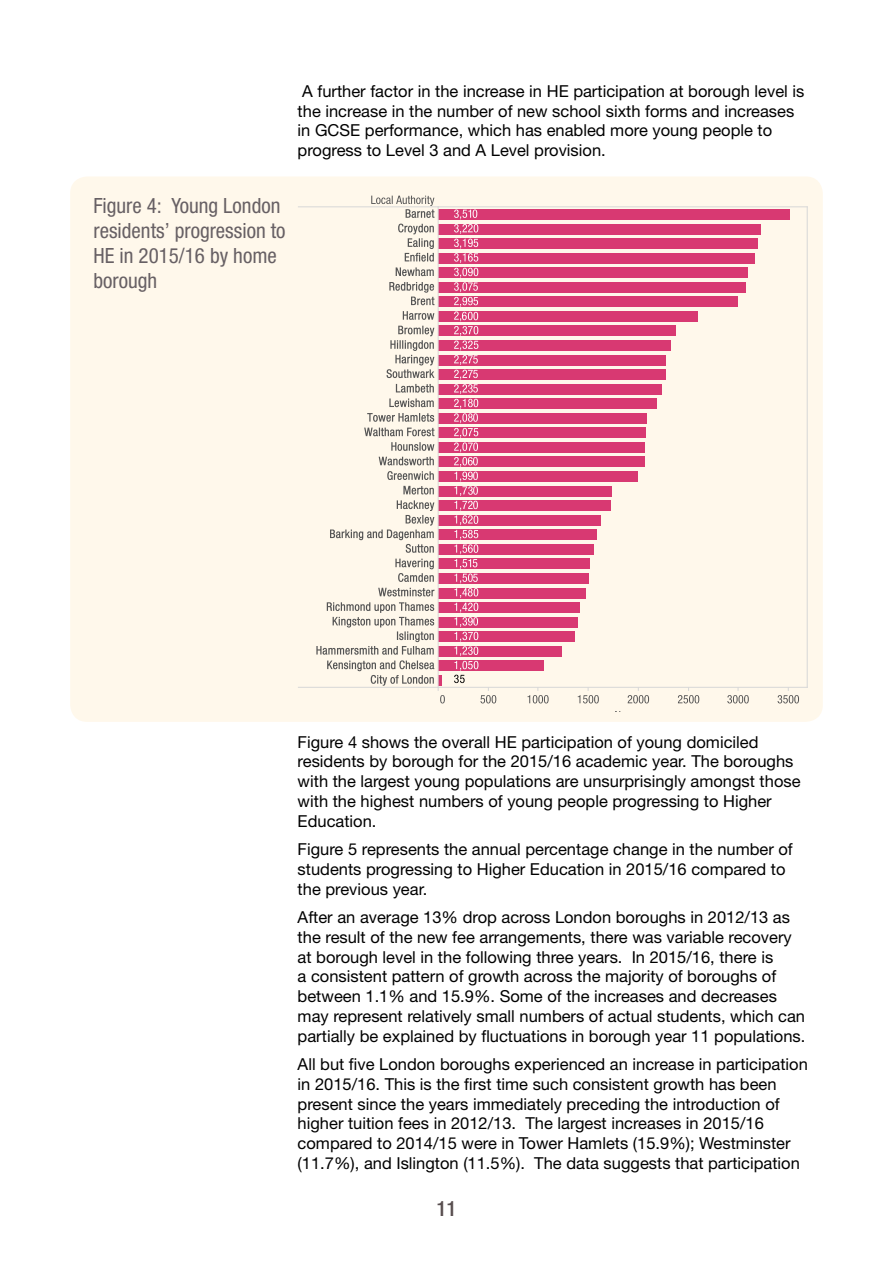
<style>
.page{position:relative;width:893px;height:1263px;background:#fff}
.page>*{position:absolute;margin:0;border:0;box-sizing:border-box;transform-origin:0 0}
.t1{font:condensed 21px/25.2px "Helvetica Neue LT Pro";color:#676064}
.t2{font:500 condensed 21px "Helvetica Neue LT Pro";color:#594f50}
.t3{font:16.5px/19.8px "Helvetica Neue LT Pro";color:#000}
</style>
<div class="page">
<div style="left:70px;top:176px;width:753px;height:546px;background:#fff8eb;border-radius:17px"></div>
<svg style="left:527px;top:688px;width:22px;height:15px"></svg>
<svg style="left:578px;top:688px;width:21px;height:15px"></svg>
<svg style="left:628px;top:688px;width:21px;height:15px"></svg>
<svg style="left:678px;top:688px;width:21px;height:15px"></svg>
<svg style="left:727px;top:688px;width:22px;height:15px"></svg>
<svg style="left:778px;top:688px;width:21px;height:15px"></svg>
<svg style="left:371px;top:196px;width:63px;height:22px"></svg>
<svg style="left:396px;top:224px;width:38px;height:52px"></svg>
<svg style="left:389px;top:282px;width:45px;height:23px"></svg>
<svg style="left:403px;top:311px;width:31px;height:9px"></svg>
<svg style="left:387px;top:326px;width:47px;height:52px"></svg>
<svg style="left:389px;top:384px;width:45px;height:23px"></svg>
<svg style="left:367px;top:413px;width:67px;height:9px"></svg>
<svg style="left:364px;top:428px;width:70px;height:8px"></svg>
<svg style="left:391px;top:442px;width:43px;height:9px"></svg>
<svg style="left:379px;top:457px;width:55px;height:8px"></svg>
<svg style="left:387px;top:471px;width:47px;height:9px"></svg>
<svg style="left:403px;top:486px;width:31px;height:8px"></svg>
<svg style="left:330px;top:500px;width:104px;height:53px"></svg>
<svg style="left:395px;top:559px;width:39px;height:23px"></svg>
<svg style="left:378px;top:588px;width:56px;height:8px"></svg>
<svg style="left:316px;top:602px;width:129px;height:101px"></svg>
<hr style="left:298px;top:206px;width:140px;height:1px;background:#d7d7d7">
<hr style="left:298px;top:687px;width:140px;height:1px;background:#d7d7d7">
<hr style="left:438px;top:675px;width:4px;height:11px;background:#d83972">
<div style="left:438px;top:660px;width:106px;height:11px;background:#d83972"></div>
<div style="left:438px;top:646px;width:123px;height:11px;background:#d83972"></div>
<div style="left:438px;top:631px;width:137px;height:11px;background:#d83972"></div>
<div style="left:438px;top:617px;width:139px;height:11px;background:#d83972"></div>
<div style="left:438px;top:602px;width:142px;height:11px;background:#d83972"></div>
<div style="left:438px;top:587px;width:148px;height:11px;background:#d83972"></div>
<div style="left:438px;top:573px;width:151px;height:11px;background:#d83972"></div>
<div style="left:438px;top:558px;width:152px;height:11px;background:#d83972"></div>
<div style="left:438px;top:544px;width:156px;height:11px;background:#d83972"></div>
<div style="left:438px;top:529px;width:159px;height:11px;background:#d83972"></div>
<div style="left:438px;top:515px;width:162px;height:11px;background:#d83972"></div>
<div style="left:438px;top:500px;width:173px;height:11px;background:#d83972"></div>
<div style="left:438px;top:486px;width:173px;height:11px;background:#d83972"></div>
<div style="left:438px;top:471px;width:200px;height:11px;background:#d83972"></div>
<div style="left:438px;top:456px;width:206px;height:11px;background:#d83972"></div>
<div style="left:438px;top:442px;width:207px;height:11px;background:#d83972"></div>
<div style="left:438px;top:427px;width:208px;height:11px;background:#d83972"></div>
<div style="left:438px;top:413px;width:208px;height:11px;background:#d83972"></div>
<div style="left:438px;top:398px;width:218px;height:11px;background:#d83972"></div>
<div style="left:438px;top:384px;width:224px;height:11px;background:#d83972"></div>
<div style="left:438px;top:369px;width:228px;height:11px;background:#d83972"></div>
<div style="left:438px;top:355px;width:228px;height:10px;background:#d83972"></div>
<div style="left:438px;top:340px;width:233px;height:11px;background:#d83972"></div>
<div style="left:438px;top:325px;width:237px;height:11px;background:#d83972"></div>
<div style="left:438px;top:311px;width:260px;height:11px;background:#d83972"></div>
<div style="left:438px;top:296px;width:300px;height:11px;background:#d83972"></div>
<div style="left:438px;top:282px;width:308px;height:11px;background:#d83972"></div>
<div style="left:438px;top:267px;width:309px;height:11px;background:#d83972"></div>
<div style="left:438px;top:253px;width:317px;height:11px;background:#d83972"></div>
<div style="left:438px;top:238px;width:320px;height:11px;background:#d83972"></div>
<div style="left:438px;top:224px;width:323px;height:10px;background:#d83972"></div>
<div style="left:438px;top:209px;width:352px;height:11px;background:#d83972"></div>
<svg style="left:454px;top:209px;width:42px;height:494px"></svg>
<hr style="left:438px;top:207px;width:1px;height:480px;background:#d7d7d7">
<hr style="left:807px;top:207px;width:1px;height:480px;background:#d7d7d7">
<hr style="left:438px;top:206px;width:369px;height:1px;background:#d7d7d7">
<hr style="left:438px;top:687px;width:369px;height:1px;background:#d7d7d7">
<p class="t3" style="left:298px;top:81px;width:508px">A further factor in the increase in HE participation at borough level is the increase in the number of new school sixth forms and increases in GCSE performance, which has enabled more young people to progress to Level 3 and A Level provision.</p>
<p class="t1" style="left:94px;top:192px;width:193px">Figure 4: Young London residents’ progression to<br>HE in 2015/16 by home borough</p>
<p class="t3" style="left:298px;top:731px;width:504px">Figure 4 shows the overall HE participation of young domiciled residents by borough for the 2015/16 academic year. The boroughs with the largest young populations are unsurprisingly amongst those with the highest numbers of young people progressing to Higher Education.</p>
<p class="t3" style="left:298px;top:839px;width:497px">Figure 5 represents the annual percentage change in the number of students progressing to Higher Education in 2015/16 compared to the previous year.</p>
<p class="t3" style="left:298px;top:907px;width:509px">After an average 13% drop across London boroughs in 2012/13 as the result of the new fee arrangements, there was variable recovery at borough level in the following three years. In 2015/16, there is<br>a consistent pattern of growth across the majority of boroughs of between 1.1% and 15.9%. Some of the increases and decreases may represent relatively small numbers of actual students, which can partially be explained by fluctuations in borough year 11 populations.</p>
<p class="t3" style="left:298px;top:1054px;width:512px">All but five London boroughs experienced an increase in participation in 2015/16. This is the first time such consistent growth has been present since the years immediately preceding the introduction of higher tuition fees in 2012/13. The largest increases in 2015/16 compared to 2014/15 were in Tower Hamlets (15.9%); Westminster (11.7%), and Islington (11.5%). The data suggests that participation</p>
<p class="t2" style="left:436px;top:1196px;width:22px">11</p>
</div>
